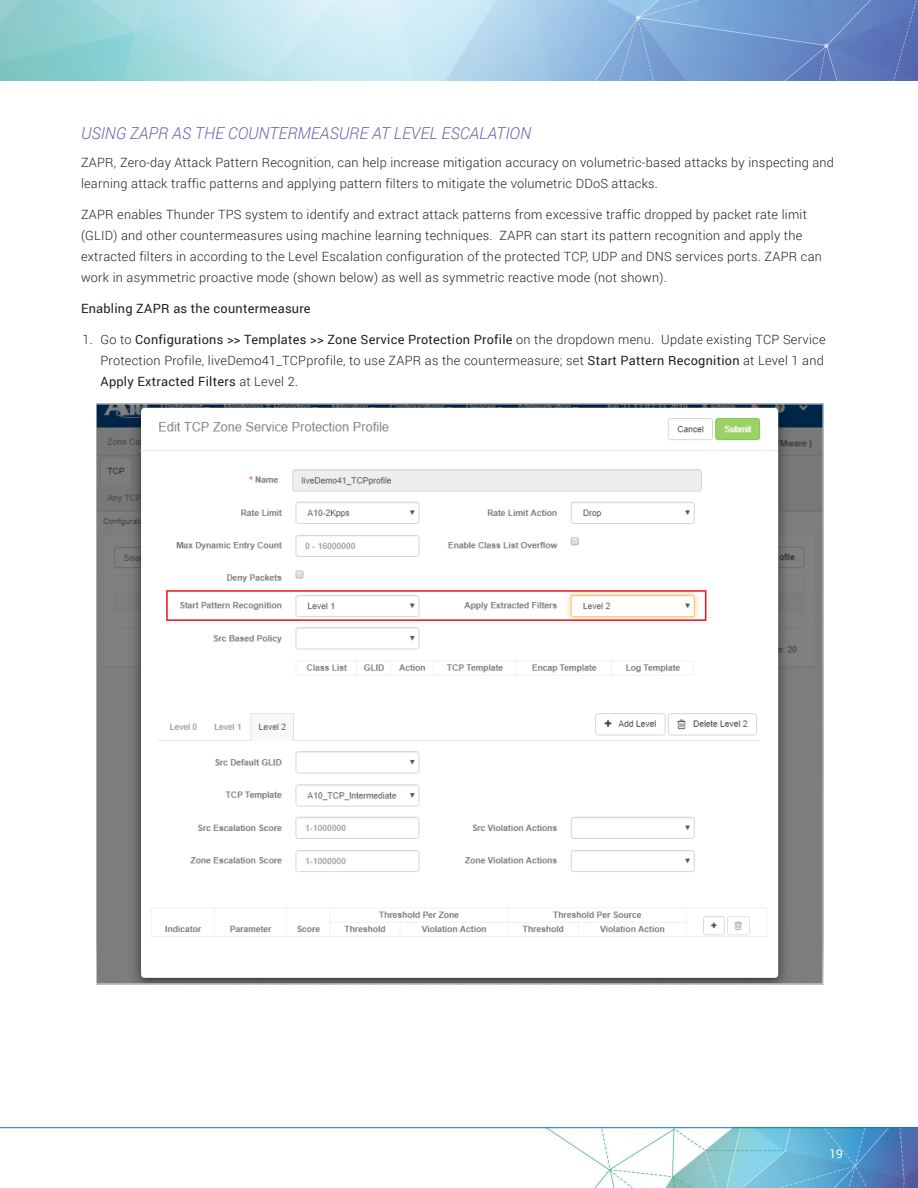
<style>
.page{position:relative;width:918px;height:1188px;background:#fff}
.page>*{position:absolute;margin:0;border:0;box-sizing:border-box;transform-origin:0 0}
.t1{font:italic 300 16.5px "Roboto";color:#6c61ab}
.body_text{font:300 12.75px/21px "Roboto";letter-spacing:.02em;color:#231f20}
.body_text-2{font:12.75px "Roboto";letter-spacing:.02em;color:#231f20}
.t2{font:12px "Roboto";color:#fff}
.s1{font-weight:400}
</style>
<div class="page">
<img style="left:0;top:1128px;width:918px;height:60px">
<hr style="left:0;top:1127px;width:918px;height:1px;background:#1077be">
<img style="left:0;top:0;width:918px;height:81px">
<img style="left:96px;top:404px;width:727px;height:580px">
<h3 class="t1" style="left:81px;top:121px;width:452px">USING ZAPR AS THE COUNTERMEASURE AT LEVEL ESCALATION</h3>
<p class="body_text" style="left:81px;top:152px;width:755px">ZAPR, Zero-day Attack Pattern Recognition, can help increase mitigation accuracy on volumetric-based attacks by inspecting and learning attack traffic patterns and applying pattern filters to mitigate the volumetric DDoS attacks.</p>
<p class="body_text" style="left:81px;top:204px;width:742px">ZAPR enables Thunder TPS system to identify and extract attack patterns from excessive traffic dropped by packet rate limit (GLID) and other countermeasures using machine learning techniques. ZAPR can start its pattern recognition and apply the extracted filters in according to the Level Escalation configuration of the protected TCP, UDP and DNS services ports. ZAPR can work in asymmetric proactive mode (shown below) as well as symmetric reactive mode (not shown).</p>
<p class="body_text-2" style="left:81px;top:299px;width:231px">Enabling ZAPR as the countermeasure</p>
<p class="body_text" style="left:100px;top:328px;width:727px;text-indent:-18px">1. Go to <span class="s1">Configurations &gt;&gt; Templates &gt;&gt; Zone Service Protection Profile</span> on the dropdown menu. Update existing TCP Service<br>Protection Profile, liveDemo41_TCPprofile, to use ZAPR as the countermeasure; set <span class="s1">Start Pattern Recognition</span> at Level 1 and<br><span class="s1">Apply Extracted Filters</span> at Level 2.</p>
<p class="t2" style="left:829px;top:1145px;width:15px">19</p>
</div>
